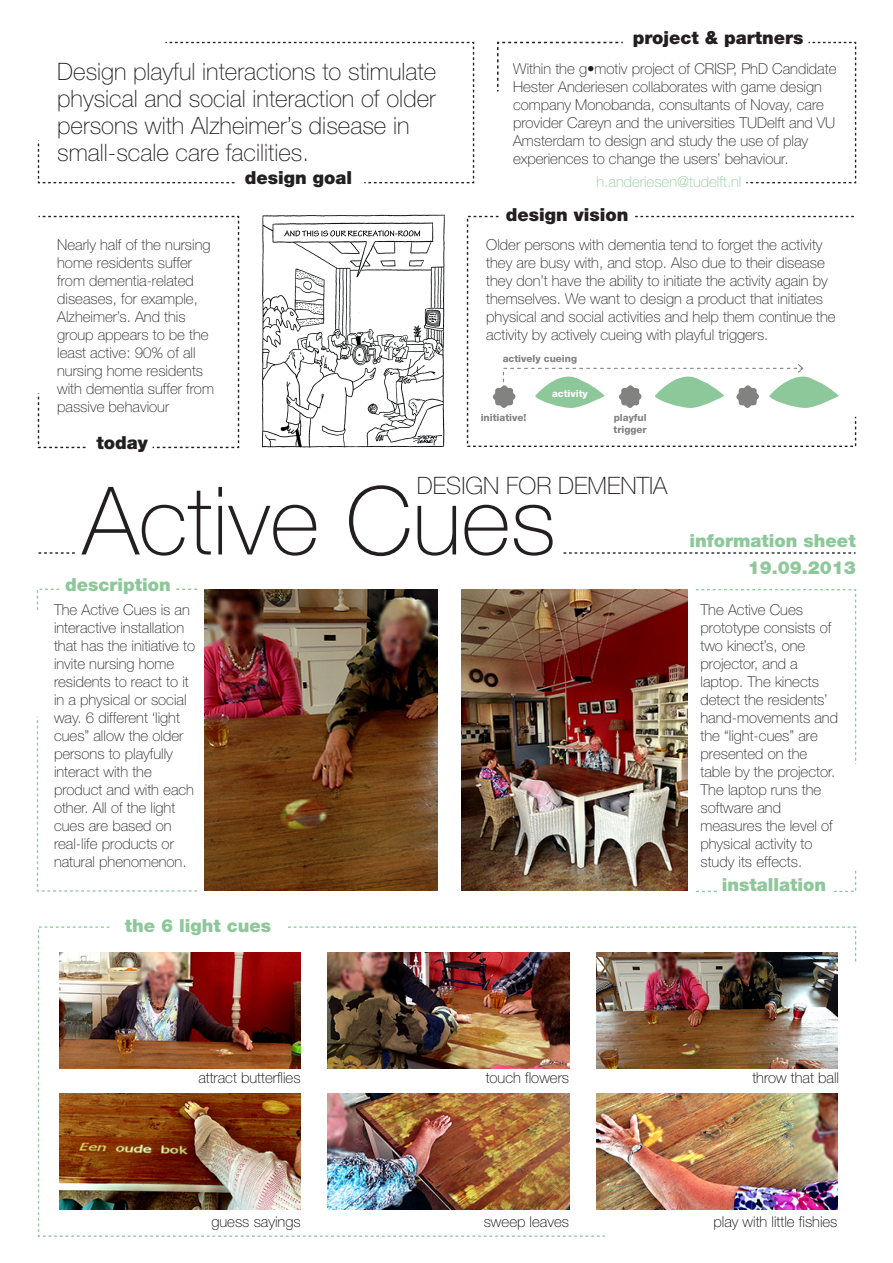
<style>
.page{position:relative;width:893px;height:1263px;background:#fff}
.page>*{position:absolute;margin:0;border:0;box-sizing:border-box;transform-origin:0 0}
.t1{font:100 94.65px "Helvetica Neue";color:#231f20}
.t2{font:100 24px/27px "Helvetica Neue";color:#231f20}
.t3{font:900 18px "Helvetica Neue";color:#8dc89a}
.t4{font:900 18px "Helvetica Neue";color:#231f20}
.t5{font:100 15px/18px "Helvetica Neue";color:#231f20}
.t6{font:100 15px "Helvetica Neue";color:#000001}
.t7{font:100 15px "Helvetica Neue";color:#8dc89a}
.t8{font:800 9.9px/11.9px "Helvetica Neue";color:#050504}
.t9{font:800 9.9px "Helvetica Neue";color:#fff}
</style>
<div class="page">
<svg style="left:746px;top:41px;width:111px;height:143px"></svg>
<svg style="left:497px;top:41px;width:126px;height:50px"></svg>
<svg style="left:37px;top:41px;width:438px;height:143px"></svg>
<svg style="left:466px;top:215px;width:391px;height:232px"></svg>
<svg style="left:635px;top:216px;width:219px;height:1px"></svg>
<svg style="left:493px;top:364px;width:346px;height:44px"></svg>
<img style="left:261px;top:214px;width:184px;height:234px">
<svg style="left:37px;top:215px;width:203px;height:234px"></svg>
<svg style="left:38px;top:552px;width:37px;height:2px"></svg>
<svg style="left:564px;top:552px;width:291px;height:2px"></svg>
<img style="left:462px;top:590px;width:226px;height:301px">
<svg style="left:695px;top:589px;width:162px;height:176px"></svg>
<svg style="left:696px;top:891px;width:21px;height:1px"></svg>
<svg style="left:833px;top:870px;width:24px;height:22px"></svg>
<svg style="left:36px;top:716px;width:162px;height:176px"></svg>
<svg style="left:176px;top:589px;width:21px;height:1px"></svg>
<svg style="left:36px;top:588px;width:24px;height:22px"></svg>
<img style="left:204px;top:590px;width:233px;height:301px">
<svg style="left:37px;top:926px;width:569px;height:311px"></svg>
<svg style="left:287px;top:926px;width:570px;height:40px"></svg>
<img style="left:59px;top:953px;width:242px;height:115px">
<img style="left:328px;top:953px;width:241px;height:115px">
<img style="left:328px;top:1094px;width:241px;height:115px">
<img style="left:596px;top:1094px;width:241px;height:115px">
<img style="left:59px;top:1094px;width:242px;height:115px">
<img style="left:596px;top:953px;width:241px;height:115px">
<h2 class="t2" style="left:57px;top:58px;width:380px">Design playful interactions to stimulate physical and social interaction of older persons with Alzheimer’s disease in small-scale care facilities.</h2>
<p class="t5" style="left:57px;top:236px;width:158px">Nearly half of the nursing home residents suffer from dementia-related diseases, for example,<br>Alzheimer’s. And this group appears to be the least active: 90% of all nursing home residents with dementia suffer from passive behaviour</p>
<p class="t4" style="left:96px;top:432px;width:53px">today</p>
<p class="t4" style="left:245px;top:167px;width:109px">design goal</p>
<p class="t4" style="left:633px;top:27px;width:172px">project &amp; partners</p>
<p class="t5" style="left:513px;top:59px;width:325px">Within the g•motiv project of CRISP, PhD Candidate Hester Anderiesen collaborates with game design company Monobanda, consultants of Novay, care provider Careyn and the universities TUDelft and VU Amsterdam to design and study the use of play experiences to change the users’ behaviour.</p>
<p class="t7" style="left:596px;top:173px;width:146px">h.anderiesen@tudelft.nl</p>
<p class="t4" style="left:506px;top:204px;width:124px">design vision</p>
<p class="t5" style="left:486px;top:236px;width:351px">Older persons with dementia tend to forget the activity they are busy with, and stop. Also due to their disease they don’t have the ability to initiate the activity again by themselves. We want to design a product that initiates physical and social activities and help them continue the activity by actively cueing with playful triggers.</p>
<p class="t8" style="left:503px;top:353px;width:76px">actively cueing</p>
<p class="t8" style="left:481px;top:412px;width:47px">initiative!</p>
<p class="t9" style="left:552px;top:387px;width:37px">activity</p>
<p class="t8" style="left:614px;top:412px;width:35px">playful trigger</p>
<h2 class="t2" style="left:417px;top:472px;width:252px">DESIGN FOR DEMENTIA</h2>
<h1 class="t1" style="left:82px;top:467px;width:475px">Active Cues</h1>
<p class="t3" style="left:65px;top:574px;width:107px">description</p>
<p class="t5" style="left:54px;top:601px;width:143px">The Active Cues is an interactive installation that has the initiative to invite nursing home residents to react to it in a physical or social way. 6 different ‘light cues” allow the older persons to playfully interact with the product and with each other. All of the light cues are based on real-life products or natural phenomenon.</p>
<p class="t3" style="left:125px;top:914px;width:148px">the 6 light cues</p>
<p class="t3" style="left:690px;top:529px;width:168px">information sheet</p>
<p class="t3" style="left:748px;top:556px;width:110px">19.09.2013</p>
<p class="t5" style="left:700px;top:601px;width:139px">The Active Cues prototype consists of two kinect’s, one projector, and a laptop. The kinects detect the residents’ hand-movements and the “light-cues” are presented on the table by the projector.<br>The laptop runs the software and measures the level of physical activity to study its effects.</p>
<p class="t3" style="left:722px;top:874px;width:106px">installation</p>
<p class="t6" style="left:198px;top:1069px;width:104px">attract butterflies</p>
<p class="t6" style="left:486px;top:1069px;width:85px">touch flowers</p>
<p class="t6" style="left:752px;top:1069px;width:88px">throw that ball</p>
<p class="t6" style="left:211px;top:1213px;width:91px">guess sayings</p>
<p class="t6" style="left:484px;top:1213px;width:87px">sweep leaves</p>
<p class="t6" style="left:713px;top:1213px;width:126px">play with little fishies</p>
</div>
